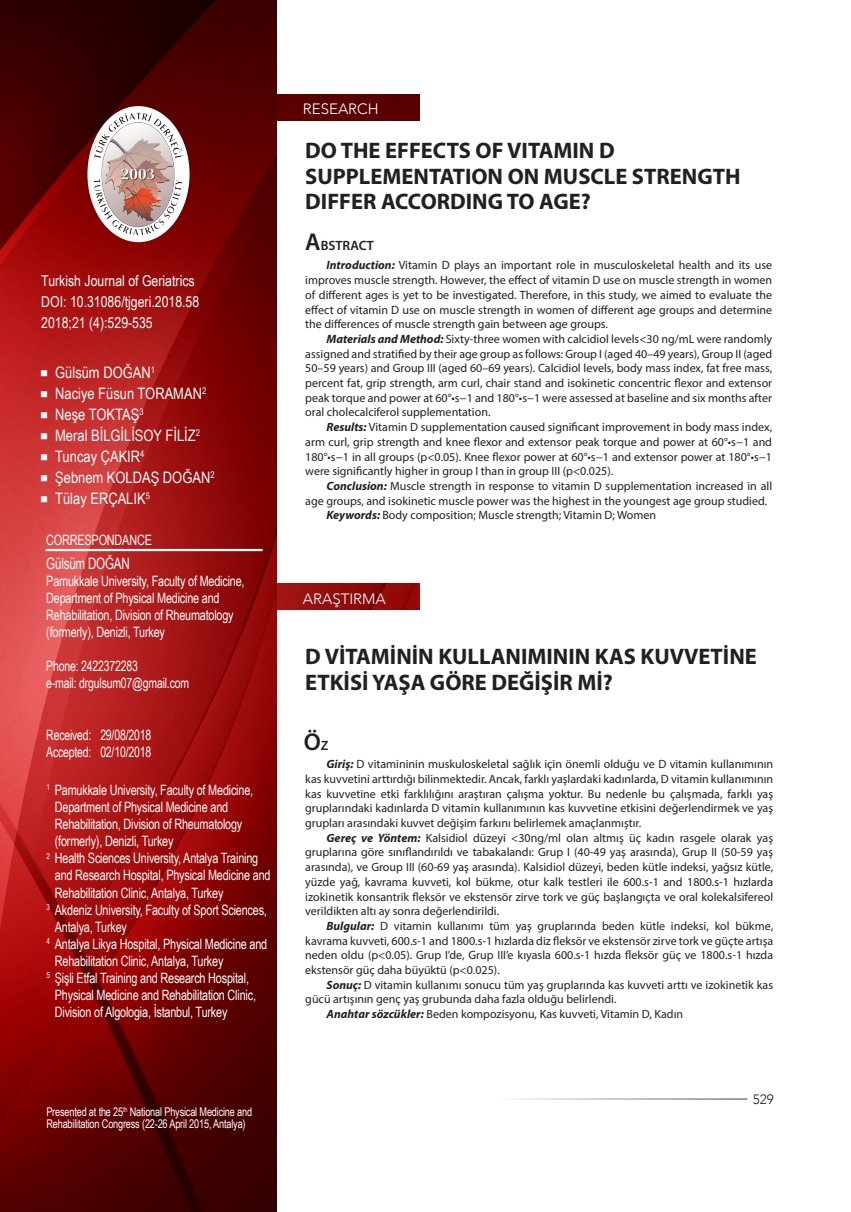
<style>
.page{position:relative;width:851px;height:1212px;background:#fff}
.page>*{position:absolute;margin:0;border:0;box-sizing:border-box;transform-origin:0 0}
.t1{font:600 24.3px "Myriad Pro";color:#231f20}
.t2{font:700 22.5px/25.5px "Myriad Pro";color:#231f20}
.t3{font:15.75px "Arial Narrow";color:#fff}
.t4{font:15.75px "Arial Narrow";color:#fff;scale:.9 1}
.t5{font:15px "Arial Narrow";color:#fff}
.t6{font:300 15px "Avenir";color:#fff}
.t7{font:14.25px/17.1px "Arial Narrow";letter-spacing:-.015em;color:#fff;scale:.93 1}
.t8{font:14.25px "Arial Narrow";letter-spacing:-.015em;color:#fff;scale:.9 1}
.t9{font:600 13.5px "Myriad Pro";color:#231f20}
.t10{font:300 13.5px "Avenir";color:#231f20}
.t11{font:12px/14.7px "Myriad Pro";color:#231f20;text-align:justify}
.t12{font:12px/12.8px "Arial Narrow";letter-spacing:-.015em;color:#fff;scale:.93 1}
.s1{font-size:24.3px}
.s2{font-weight:700;font-style:italic}
.s3{font-size:13.5px}
</style>
<div class="page">
<div style="left:276px;top:95px;width:144px;height:25px;background:#5a0000"></div>
<img style="left:276px;top:584px;width:144px;height:25px">
<img style="left:0;top:0;width:276px;height:1212px">
<div style="left:87px;top:106px;width:102px;height:136px;background:#fff;border-radius:50%"></div>
<img style="left:93px;top:112px;width:91px;height:125px">
<hr style="left:46px;top:549px;width:216px;height:2px;background:#fff">
<svg style="left:41px;top:370px;width:6px;height:6px"></svg>
<svg style="left:41px;top:391px;width:6px;height:6px"></svg>
<svg style="left:41px;top:412px;width:6px;height:6px"></svg>
<svg style="left:41px;top:433px;width:6px;height:6px"></svg>
<svg style="left:41px;top:454px;width:6px;height:6px"></svg>
<svg style="left:41px;top:475px;width:6px;height:6px"></svg>
<svg style="left:41px;top:496px;width:6px;height:6px"></svg>
<p class="t5" style="left:41px;top:272px;width:155px">Turkish Journal of Geriatrics</p>
<p class="t5" style="left:41px;top:293px;width:159px">DOI: 10.31086/tjgeri.2018.58</p>
<p class="t5" style="left:41px;top:314px;width:113px">2018;21 (4):529-535</p>
<p class="t3" style="left:55px;top:363px;width:101px">Gülsüm DOĞAN<sup>1</sup></p>
<p class="t3" style="left:55px;top:384px;width:152px">Naciye Füsun TORAMAN<sup>2</sup></p>
<p class="t3" style="left:55px;top:405px;width:90px">Neşe TOKTAŞ<sup>3</sup></p>
<p class="t3" style="left:55px;top:426px;width:146px">Meral BİLGİLİSOY FİLİZ<sup>2</sup></p>
<p class="t3" style="left:55px;top:447px;width:91px">Tuncay ÇAKIR<sup>4</sup></p>
<p class="t3" style="left:55px;top:468px;width:161px">Şebnem KOLDAŞ DOĞAN<sup>2</sup></p>
<p class="t3" style="left:55px;top:489px;width:96px">Tülay ERÇALIK<sup>5</sup></p>
<p class="t7" style="left:46px;top:531px;width:115px">CORRESPONDANCE</p>
<p class="t4" style="left:46px;top:554px;width:94px">Gülsüm DOĞAN</p>
<p class="t7" style="left:46px;top:572px;width:215px">Pamukkale University, Faculty of Medicine, Department of Physical Medicine and Rehabilitation, Division of Rheumatology (formerly), Denizli, Turkey</p>
<p class="t8" style="left:46px;top:658px;width:103px">Phone: 2422372283</p>
<p class="t8" style="left:46px;top:675px;width:160px">e-mail: drgulsum07@gmail.com</p>
<p class="t8" style="left:46px;top:727px;width:118px">Received: 29/08/2018</p>
<p class="t8" style="left:46px;top:744px;width:118px">Accepted: 02/10/2018</p>
<p class="t7" style="left:55px;top:781px;width:215px;text-indent:-9px"><sup>1</sup> Pamukkale University, Faculty of Medicine, Department of Physical Medicine and Rehabilitation, Division of Rheumatology (formerly), Denizli, Turkey</p>
<p class="t7" style="left:55px;top:850px;width:233px;text-indent:-9px"><sup>2</sup> Health Sciences University, Antalya Training and Research Hospital, Physical Medicine and<br>Rehabilitation Clinic, Antalya, Turkey</p>
<p class="t7" style="left:55px;top:901px;width:229px;text-indent:-9px"><sup>3</sup> Akdeniz University, Faculty of Sport Sciences,<br>Antalya, Turkey</p>
<p class="t7" style="left:55px;top:935px;width:230px;text-indent:-9px"><sup>4</sup> Antalya Likya Hospital, Physical Medicine and<br>Rehabilitation Clinic, Antalya, Turkey</p>
<p class="t7" style="left:55px;top:969px;width:218px;text-indent:-9px"><sup>5</sup> Şişli Etfal Training and Research Hospital,<br>Physical Medicine and Rehabilitation Clinic,<br>Division of Algologia, İstanbul, Turkey</p>
<p class="t12" style="left:46px;top:1105px;width:223px">Presented at the 25<sup>th</sup> National Physical Medicine and<br>Rehabilitation Congress (22-26 April 2015, Antalya)</p>
<p class="t6" style="left:303px;top:100px;width:77px">RESEARCH</p>
<p class="t2" style="left:305px;top:137px;width:436px">DO THE EFFECTS OF VITAMIN D<br>SUPPLEMENTATION ON MUSCLE STRENGTH<br>DIFFER ACCORDING TO AGE?</p>
<p class="t9" style="left:305px;top:236px;width:70px"><span class="s1">A</span>BSTRACT</p>
<p class="t11" style="left:305px;top:258px;width:468px;text-indent:21px"><span class="s2">Introduction:</span> Vitamin D plays an important role in musculoskeletal health and its use improves muscle strength. However, the effect of vitamin D use on muscle strength in women of different ages is yet to be investigated. Therefore, in this study, we aimed to evaluate the effect of vitamin D use on muscle strength in women of different age groups and determine the differences of muscle strength gain between age groups.</p>
<p class="t11" style="left:305px;top:331px;width:468px;text-indent:21px"><span class="s2">Materials and Method:</span> Sixty-three women with calcidiol levels&lt;30 ng/mL were randomly assigned and stratified by their age group as follows: Group I (aged 40–49 years), Group II (aged 50–59 years) and Group III (aged 60–69 years). Calcidiol levels, body mass index, fat free mass, percent fat, grip strength, arm curl, chair stand and isokinetic concentric flexor and extensor peak torque and power at 60°•s−1 and 180°•s−1 were assessed at baseline and six months after oral cholecalciferol supplementation.</p>
<p class="t11" style="left:305px;top:420px;width:468px;text-indent:21px"><span class="s2">Results:</span> Vitamin D supplementation caused significant improvement in body mass index, arm curl, grip strength and knee flexor and extensor peak torque and power at 60°•s−1 and 180°•s−1 in all groups (p&lt;0.05). Knee flexor power at 60°•s−1 and extensor power at 180°•s−1 were significantly higher in group I than in group III (p&lt;0.025).</p>
<p class="t11" style="left:305px;top:478px;width:468px;text-indent:21px"><span class="s2">Conclusion:</span> Muscle strength in response to vitamin D supplementation increased in all age groups, and isokinetic muscle power was the highest in the youngest age group studied.</p>
<p class="t11" style="left:326px;top:508px;width:331px"><span class="s2">Keywords:</span> Body composition; Muscle strength; Vitamin D; Women</p>
<p class="t6" style="left:303px;top:590px;width:84px">ARAŞTIRMA</p>
<p class="t2" style="left:305px;top:643px;width:453px">D VİTAMİNİN KULLANIMININ KAS KUVVETİNE<br>ETKİSİ YAŞA GÖRE DEĞİŞİR Mİ?</p>
<p class="t1" style="left:304px;top:726px;width:26px">Ö<span class="s3">Z</span></p>
<p class="t11" style="left:305px;top:757px;width:469px;text-indent:21px"><span class="s2">Giriş:</span> D vitamininin muskuloskeletal sağlık için önemli olduğu ve D vitamin kullanımının kas kuvvetini arttırdığı bilinmektedir. Ancak, farklı yaşlardaki kadınlarda, D vitamin kullanımının kas kuvvetine etki farklılığını araştıran çalışma yoktur. Bu nedenle bu çalışmada, farklı yaş gruplarındaki kadınlarda D vitamin kullanımının kas kuvvetine etkisini değerlendirmek ve yaş grupları arasındaki kuvvet değişim farkını belirlemek amaçlanmıştır.</p>
<p class="t11" style="left:305px;top:830px;width:469px;text-indent:21px"><span class="s2">Gereç ve Yöntem:</span> Kalsidiol düzeyi &lt;30ng/ml olan altmış üç kadın rasgele olarak yaş gruplarına göre sınıflandırıldı ve tabakalandı: Grup I (40-49 yaş arasında), Grup II (50-59 yaş arasında), ve Group III (60-69 yaş arasında). Kalsidiol düzeyi, beden kütle indeksi, yağsız kütle, yüzde yağ, kavrama kuvveti, kol bükme, otur kalk testleri ile 600.s-1 and 1800.s-1 hızlarda izokinetik konsantrik fleksör ve ekstensör zirve tork ve güç başlangıçta ve oral kolekalsifereol verildikten altı ay sonra değerlendirildi.</p>
<p class="t11" style="left:305px;top:918px;width:469px;text-indent:21px"><span class="s2">Bulgular:</span> D vitamin kullanımı tüm yaş gruplarında beden kütle indeksi, kol bükme, kavrama kuvveti, 600.s-1 and 1800.s-1 hızlarda diz fleksör ve ekstensör zirve tork ve güçte artışa neden oldu (p&lt;0.05). Grup I’de, Grup III’e kıyasla 600.s-1 hızda fleksör güç ve 1800.s-1 hızda ekstensör güç daha büyüktü (p&lt;0.025).</p>
<p class="t11" style="left:305px;top:977px;width:469px;text-indent:21px"><span class="s2">Sonuç:</span> D vitamin kullanımı sonucu tüm yaş gruplarında kas kuvveti arttı ve izokinetik kas gücü artışının genç yaş grubunda daha fazla olduğu belirlendi.</p>
<p class="t11" style="left:326px;top:1006px;width:358px"><span class="s2">Anahtar sözcükler:</span> Beden kompozisyonu, Kas kuvveti, Vitamin D, Kadın</p>
<p class="t10" style="left:752px;top:1091px;width:23px">529</p>
</div>
